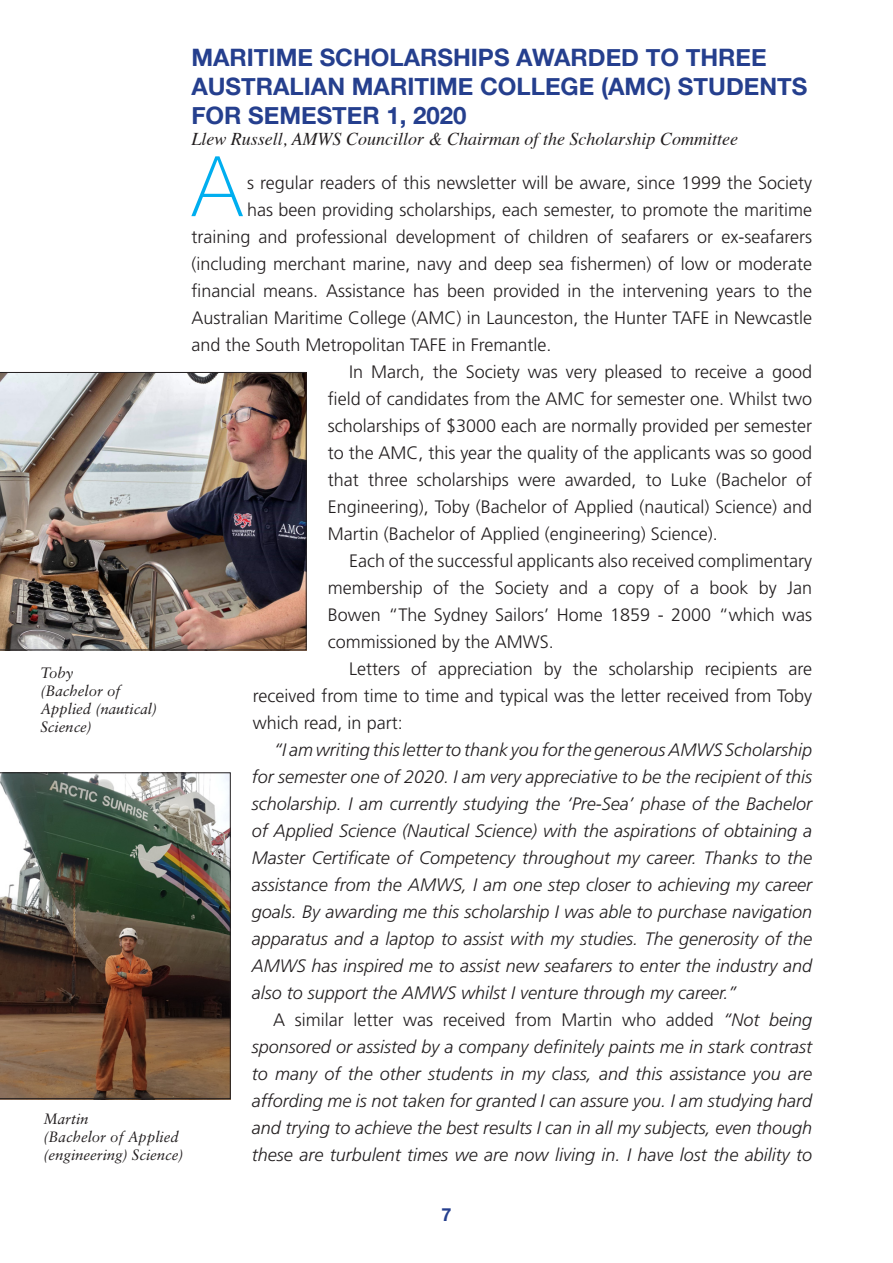
<style>
.page{position:relative;width:893px;height:1263px;background:#fff}
.page>*{position:absolute;margin:0;border:0;box-sizing:border-box;transform-origin:0 0}
.BODY_COPY{font:100 83.7px "Helvetica Neue";color:#00aeef}
.BLUE_HEADINGS{font:700 24px/28.8px "Helvetica Neue";color:#253f8e}
.BODY_COPY-2{font:300 18px/27px "Frutiger";color:#231f20;text-align:justify}
.BODY_COPY-3{font:italic 300 18px/27px "Frutiger";color:#231f20;text-align:justify}
.AUTHOR_ITALICS{font:italic 18px "Times";color:#231f20}
.t1{font:700 18px "Helvetica Neue";color:#253f8e}
.t2{font:italic 15px/18px "Sabon";color:#231f20}
.s1{font-style:normal}
</style>
<div class="page">
<img style="left:0;top:772px;width:231px;height:327px">
<img style="left:0;top:372px;width:307px;height:278px">
<p class="t2" style="left:40px;top:663px;width:118px">Toby<br>(Bachelor of<br>Applied (nautical)<br>Science)</p>
<p class="t2" style="left:44px;top:1110px;width:141px">Martin<br>(Bachelor of Applied (engineering) Science)</p>
<p class="BLUE_HEADINGS" style="left:191px;top:44px;width:617px">MARITIME SCHOLARSHIPS AWARDED TO THREE<br>AUSTRALIAN MARITIME COLLEGE (AMC) STUDENTS<br>FOR SEMESTER 1, 2020</p>
<p class="AUTHOR_ITALICS" style="left:191px;top:123px;width:548px">Llew Russell, AMWS Councillor &amp; Chairman of the Scholarship Committee</p>
<p class="BODY_COPY" style="left:192px;top:123px;width:51px">A</p>
<p class="BODY_COPY-2" style="left:247px;top:170px;width:567px">s regular readers of this newsletter will be aware, since 1999 the Society</p>
<p class="BODY_COPY-2" style="left:247px;top:197px;width:567px">has been providing scholarships, each semester, to promote the maritime</p>
<p class="BODY_COPY-2" style="left:191px;top:224px;width:622px">training and professional development of children of seafarers or ex-seafarers</p>
<p class="BODY_COPY-2" style="left:191px;top:251px;width:622px">(including merchant marine, navy and deep sea fishermen) of low or moderate</p>
<p class="BODY_COPY-2" style="left:191px;top:278px;width:622px">financial means. Assistance has been provided in the intervening years to the</p>
<p class="BODY_COPY-2" style="left:191px;top:305px;width:622px">Australian Maritime College (AMC) in Launceston, the Hunter TAFE in Newcastle</p>
<p class="BODY_COPY-2" style="left:191px;top:332px;width:362px">and the South Metropolitan TAFE in Fremantle.</p>
<p class="BODY_COPY-2" style="left:328px;top:359px;width:486px;text-indent:21px">In March, the Society was very pleased to receive a good field of candidates from the AMC for semester one. Whilst two scholarships of $3000 each are normally provided per semester to the AMC, this year the quality of the applicants was so good that three scholarships were awarded, to Luke (Bachelor of Engineering), Toby (Bachelor of Applied (nautical) Science) and Martin (Bachelor of Applied (engineering) Science).</p>
<p class="BODY_COPY-2" style="left:328px;top:548px;width:486px;text-indent:21px">Each of the successful applicants also received complimentary membership of the Society and a copy of a book by Jan Bowen “The Sydney Sailors’ Home 1859 - 2000 “which was commissioned by the AMWS.</p>
<p class="BODY_COPY-2" style="left:253px;top:656px;width:561px;text-indent:96px">Letters of appreciation by the scholarship recipients are received from time to time and typical was the letter received from Toby which read, in part:</p>
<p class="BODY_COPY-3" style="left:252px;top:737px;width:562px;text-indent:22px">“I am writing this letter to thank you for the generous AMWS Scholarship for semester one of 2020. I am very appreciative to be the recipient of this scholarship. I am currently studying the ‘Pre-Sea’ phase of the Bachelor of Applied Science (Nautical Science) with the aspirations of obtaining a Master Certificate of Competency throughout my career. Thanks to the assistance from the AMWS, I am one step closer to achieving my career goals. By awarding me this scholarship I was able to purchase navigation apparatus and a laptop to assist with my studies. The generosity of the AMWS has inspired me to assist new seafarers to enter the industry and also to support the AMWS whilst I venture through my career.”</p>
<p class="BODY_COPY-3" style="left:252px;top:1007px;width:562px;text-indent:21px"><span class="s1">A similar letter was received from Martin who added</span> “Not being sponsored or assisted by a company definitely paints me in stark contrast to many of the other students in my class, and this assistance you are affording me is not taken for granted I can assure you. I am studying hard and trying to achieve the best results I can in all my subjects, even though these are turbulent times we are now living in. I have lost the ability to</p>
<p class="t1" style="left:441px;top:1200px;width:12px">7</p>
</div>
